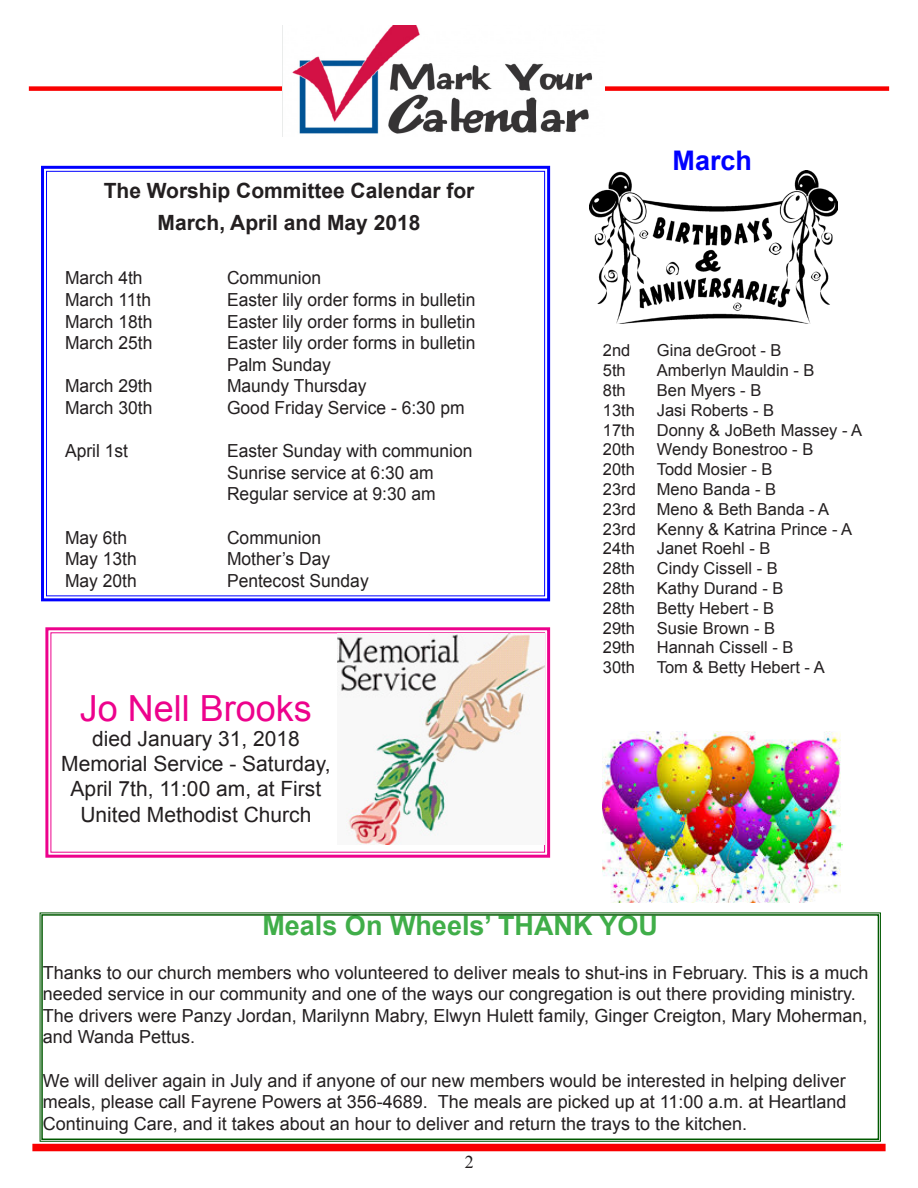
<style>
.page{position:relative;width:918px;height:1188px;background:#fff}
.page>*{position:absolute;margin:0;border:0;box-sizing:border-box;transform-origin:0 0}
.t1{font:36px "Arial";color:#ed028c}
.t2{font:700 27px "Arial";color:#40ae49}
.t3{font:700 27px "Arial";color:#00f}
.t4{font:21px/25.2px "Arial";color:#231f20;text-align:center}
.t5{font:700 21px "Arial";color:#231f20}
.t6{font:18px/21.6px "Arial";color:#231f20}
.t7{font:18px "Times New Roman";color:#231f20}
.t8{font:16.5px "Arial";color:#231f20}
</style>
<div class="page">
<svg style="left:45px;top:627px;width:506px;height:231px"></svg>
<svg style="left:41px;top:165px;width:510px;height:437px"></svg>
<div style="left:29px;top:86px;width:860px;height:5px;background:#f90000"></div>
<div style="left:32px;top:1144px;width:854px;height:7px;background:#f90000"></div>
<img style="left:282px;top:25px;width:322px;height:111px">
<img style="left:589px;top:171px;width:248px;height:152px">
<img style="left:603px;top:732px;width:239px;height:171px">
<img style="left:337px;top:633px;width:207px;height:211px">
<svg style="left:40px;top:912px;width:841px;height:230px"></svg>
<div style="left:41px;top:914px;width:838px;height:226px;border:2px solid #005900"></div>
<p class="t5" style="left:104px;top:177px;width:372px">The Worship Committee Calendar for</p>
<p class="t5" style="left:158px;top:209px;width:264px">March, April and May 2018</p>
<p class="t6" style="left:65px;top:267px;width:79px">March 4th</p>
<p class="t6" style="left:227px;top:267px;width:96px">Communion</p>
<p class="t6" style="left:65px;top:289px;width:88px">March 11th</p>
<p class="t6" style="left:227px;top:289px;width:250px">Easter lily order forms in bulletin</p>
<p class="t6" style="left:65px;top:311px;width:89px">March 18th</p>
<p class="t6" style="left:227px;top:311px;width:250px">Easter lily order forms in bulletin</p>
<p class="t6" style="left:65px;top:332px;width:89px">March 25th</p>
<p class="t6" style="left:227px;top:332px;width:250px">Easter lily order forms in bulletin</p>
<p class="t6" style="left:227px;top:354px;width:105px">Palm Sunday</p>
<p class="t6" style="left:65px;top:375px;width:89px">March 29th</p>
<p class="t6" style="left:227px;top:375px;width:141px">Maundy Thursday</p>
<p class="t6" style="left:65px;top:397px;width:89px">March 30th</p>
<p class="t6" style="left:227px;top:397px;width:239px">Good Friday Service - 6:30 pm</p>
<p class="t6" style="left:65px;top:440px;width:65px">April 1st</p>
<p class="t6" style="left:227px;top:440px;width:247px">Easter Sunday with communion</p>
<p class="t6" style="left:227px;top:462px;width:208px">Sunrise service at 6:30 am</p>
<p class="t6" style="left:227px;top:483px;width:210px">Regular service at 9:30 am</p>
<p class="t6" style="left:65px;top:527px;width:64px">May 6th</p>
<p class="t6" style="left:227px;top:527px;width:96px">Communion</p>
<p class="t6" style="left:65px;top:548px;width:73px">May 13th</p>
<p class="t6" style="left:227px;top:548px;width:105px">Mother’s Day</p>
<p class="t6" style="left:65px;top:570px;width:73px">May 20th</p>
<p class="t6" style="left:227px;top:570px;width:143px">Pentecost Sunday</p>
<p class="t1" style="left:80px;top:685px;width:234px">Jo Nell Brooks</p>
<p class="t4" style="left:92px;top:726px;width:209px">died January 31, 2018</p>
<p class="t4" style="left:61px;top:752px;width:271px">Memorial Service - Saturday,<br>April 7th, 11:00 am, at First<br>United Methodist Church</p>
<p class="t3" style="left:673px;top:143px;width:81px">March</p>
<p class="t8" style="left:603px;top:340px;width:29px">2nd</p>
<p class="t8" style="left:657px;top:340px;width:126px">Gina deGroot - B</p>
<p class="t8" style="left:603px;top:360px;width:24px">5th</p>
<p class="t8" style="left:657px;top:360px;width:159px">Amberlyn Mauldin - B</p>
<p class="t8" style="left:603px;top:379px;width:24px">8th</p>
<p class="t8" style="left:657px;top:379px;width:106px">Ben Myers - B</p>
<p class="t8" style="left:603px;top:399px;width:34px">13th</p>
<p class="t8" style="left:657px;top:399px;width:119px">Jasi Roberts - B</p>
<p class="t8" style="left:603px;top:419px;width:34px">17th</p>
<p class="t8" style="left:657px;top:419px;width:207px">Donny &amp; JoBeth Massey - A</p>
<p class="t8" style="left:603px;top:439px;width:34px">20th</p>
<p class="t8" style="left:657px;top:439px;width:158px">Wendy Bonestroo - B</p>
<p class="t8" style="left:603px;top:459px;width:34px">20th</p>
<p class="t8" style="left:657px;top:459px;width:117px">Todd Mosier - B</p>
<p class="t8" style="left:603px;top:478px;width:35px">23rd</p>
<p class="t8" style="left:657px;top:478px;width:121px">Meno Banda - B</p>
<p class="t8" style="left:603px;top:498px;width:35px">23rd</p>
<p class="t8" style="left:657px;top:498px;width:174px">Meno &amp; Beth Banda - A</p>
<p class="t8" style="left:603px;top:518px;width:35px">23rd</p>
<p class="t8" style="left:657px;top:518px;width:197px">Kenny &amp; Katrina Prince - A</p>
<p class="t8" style="left:603px;top:538px;width:34px">24th</p>
<p class="t8" style="left:657px;top:538px;width:115px">Janet Roehl - B</p>
<p class="t8" style="left:603px;top:558px;width:34px">28th</p>
<p class="t8" style="left:657px;top:558px;width:123px">Cindy Cissell - B</p>
<p class="t8" style="left:603px;top:577px;width:34px">28th</p>
<p class="t8" style="left:657px;top:577px;width:128px">Kathy Durand - B</p>
<p class="t8" style="left:603px;top:597px;width:34px">28th</p>
<p class="t8" style="left:657px;top:597px;width:119px">Betty Hebert - B</p>
<p class="t8" style="left:603px;top:617px;width:34px">29th</p>
<p class="t8" style="left:657px;top:617px;width:120px">Susie Brown - B</p>
<p class="t8" style="left:603px;top:637px;width:34px">29th</p>
<p class="t8" style="left:657px;top:637px;width:138px">Hannah Cissell - B</p>
<p class="t8" style="left:603px;top:657px;width:34px">30th</p>
<p class="t8" style="left:657px;top:657px;width:169px">Tom &amp; Betty Hebert - A</p>
<p class="t2" style="left:262px;top:908px;width:397px">Meals On Wheels’ THANK YOU</p>
<p class="t6" style="left:43px;top:962px;width:827px">Thanks to our church members who volunteered to deliver meals to shut-ins in February. This is a much needed service in our community and one of the ways our congregation is out there providing ministry.<br>The drivers were Panzy Jordan, Marilynn Mabry, Elwyn Hulett family, Ginger Creigton, Mary Moherman, and Wanda Pettus.</p>
<p class="t6" style="left:43px;top:1070px;width:805px;text-align:justify">We will deliver again in July and if anyone of our new members would be interested in helping deliver meals, please call Fayrene Powers at 356-4689. The meals are picked up at 11:00 a.m. at Heartland Continuing Care, and it takes about an hour to deliver and return the trays to the kitchen.</p>
<p class="t7" style="left:465px;top:1150px;width:10px">2</p>
</div>
